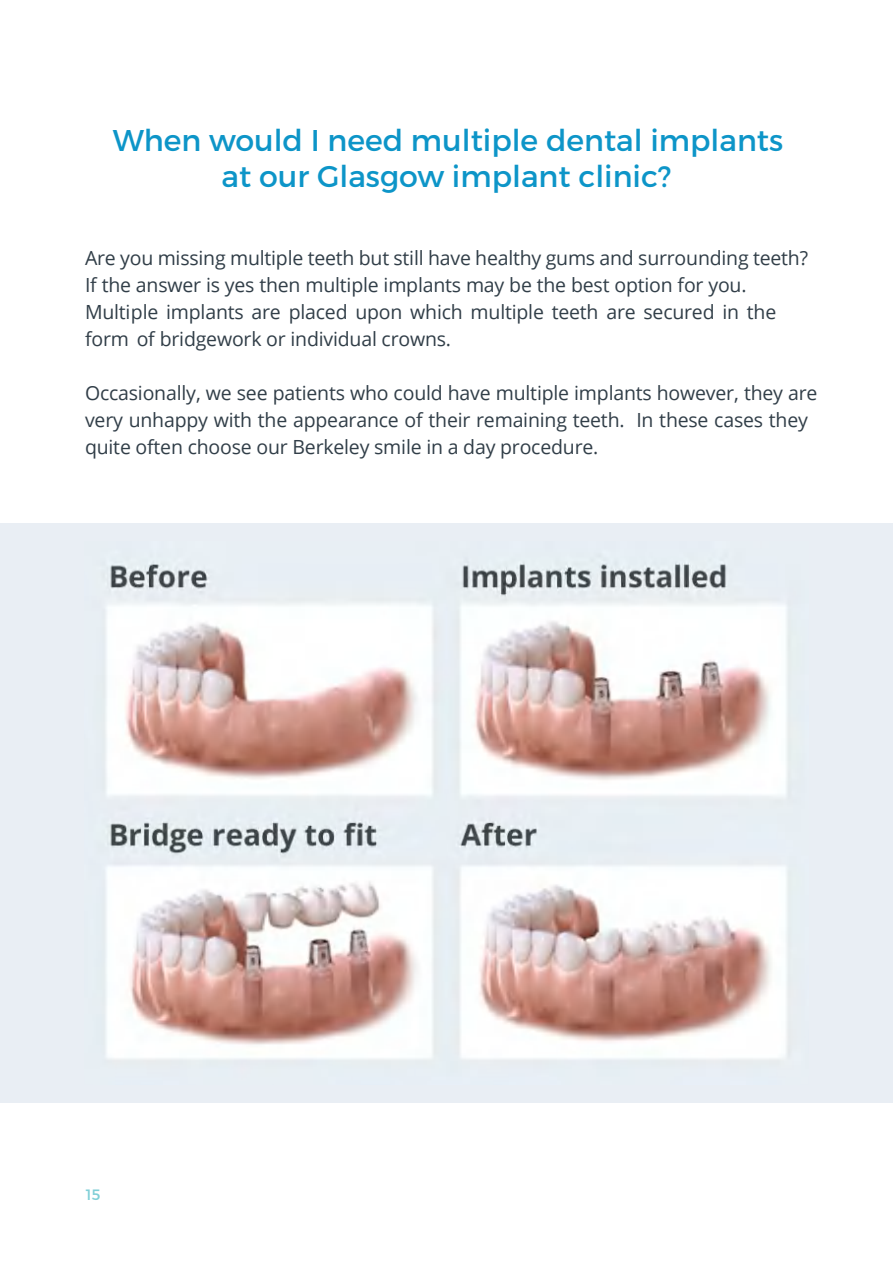
<style>
.page{position:relative;width:893px;height:1263px;background:#fff}
.page>*{position:absolute;margin:0;border:0;box-sizing:border-box;transform-origin:0 0}
.t1{font:30px/36px "Montserrat";color:#0d95c8;text-align:center}
.t2{font:19.5px/27px "Open Sans";letter-spacing:-.01em;color:#313e48}
.t3{font:15px "Montserrat";color:#81cfd7}
</style>
<div class="page">
<div style="left:0;top:523px;width:893px;height:579px;background:#e9eef4"></div>
<img style="left:106px;top:562px;width:681px;height:497px">
<h1 class="t1" style="left:113px;top:122px;width:672px">When would I need multiple dental implants at our Glasgow implant clinic?</h1>
<p class="t2" style="left:85px;top:243px;width:724px">Are you missing multiple teeth but still have healthy gums and surrounding teeth?<br>If the answer is yes then multiple implants may be the best option for you.<br>Multiple implants are placed upon which multiple teeth are secured in the form of bridgework or individual crowns.</p>
<p class="t2" style="left:85px;top:378px;width:734px">Occasionally, we see patients who could have multiple implants however, they are very unhappy with the appearance of their remaining teeth. In these cases they quite often choose our Berkeley smile in a day procedure.</p>
<p class="t3" style="left:86px;top:1185px;width:16px">15</p>
</div>
